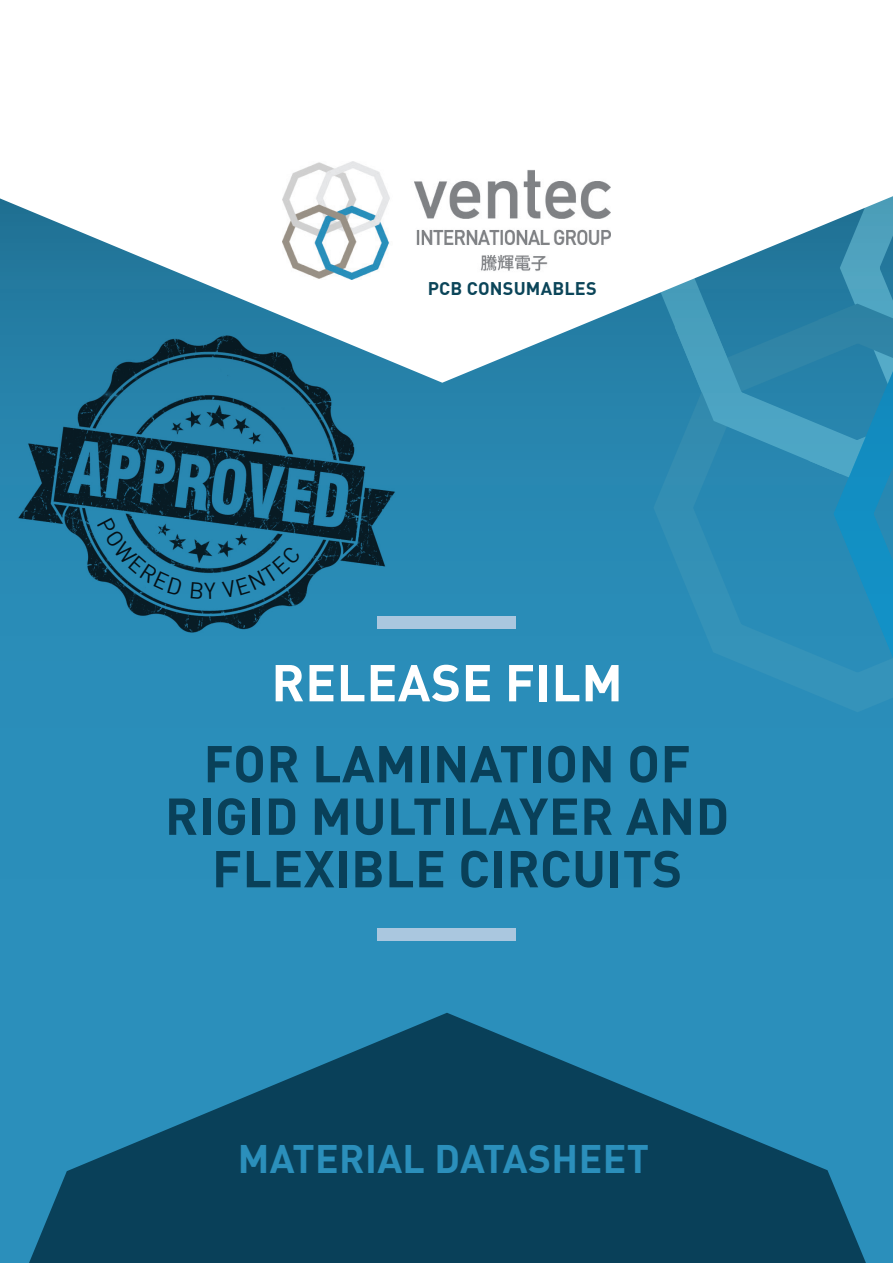
<style>
.page{position:relative;width:893px;height:1263px;background:#fff}
.page>*{position:absolute;margin:0;border:0;box-sizing:border-box;transform-origin:0 0}
.t1{font:700 51px/52.5px "DINOT";letter-spacing:.01em;color:#094059;text-align:center}
.t2{font:700 51px "DINOT";letter-spacing:.01em;color:#fff}
.t3{font:700 39px "DINOT";letter-spacing:.01em;color:#2b8fbb}
.t4{font:700 18px "DINOT";letter-spacing:.01em;color:#0b4559}
</style>
<div class="page">
<div style="left:0;top:196px;width:893px;height:1067px;background:#2a8eba"></div>
<svg style="left:29px;top:1013px;width:837px;height:250px;fill:#094059"></svg>
<div style="left:377px;top:616px;width:139px;height:13px;background:#aac7df"></div>
<div style="left:377px;top:928px;width:139px;height:13px;background:#aac7df"></div>
<svg style="left:707px;top:636px;width:61px;height:38px"></svg>
<svg style="left:652px;top:383px;width:116px;height:69px"></svg>
<svg style="left:768px;top:383px;width:125px;height:329px"></svg>
<svg style="left:0;top:186px;width:893px;height:197px;background:#92bed1"></svg>
<img style="left:283px;top:161px;width:327px;height:118px">
<img style="left:14px;top:327px;width:387px;height:306px">
<svg style="left:98px;top:518px;width:85px;height:77px"></svg>
<svg style="left:191px;top:582px;width:25px;height:17px"></svg>
<svg style="left:222px;top:546px;width:79px;height:52px"></svg>
<p class="t4" style="left:428px;top:275px;width:170px">PCB CONSUMABLES</p>
<p class="t2" style="left:271px;top:643px;width:353px">RELEASE FILM</p>
<p class="t1" style="left:165px;top:733px;width:566px">FOR LAMINATION OF<br>RIGID MULTILAYER AND<br>FLEXIBLE CIRCUITS</p>
<p class="t3" style="left:238px;top:1128px;width:413px">MATERIAL DATASHEET</p>
</div>
